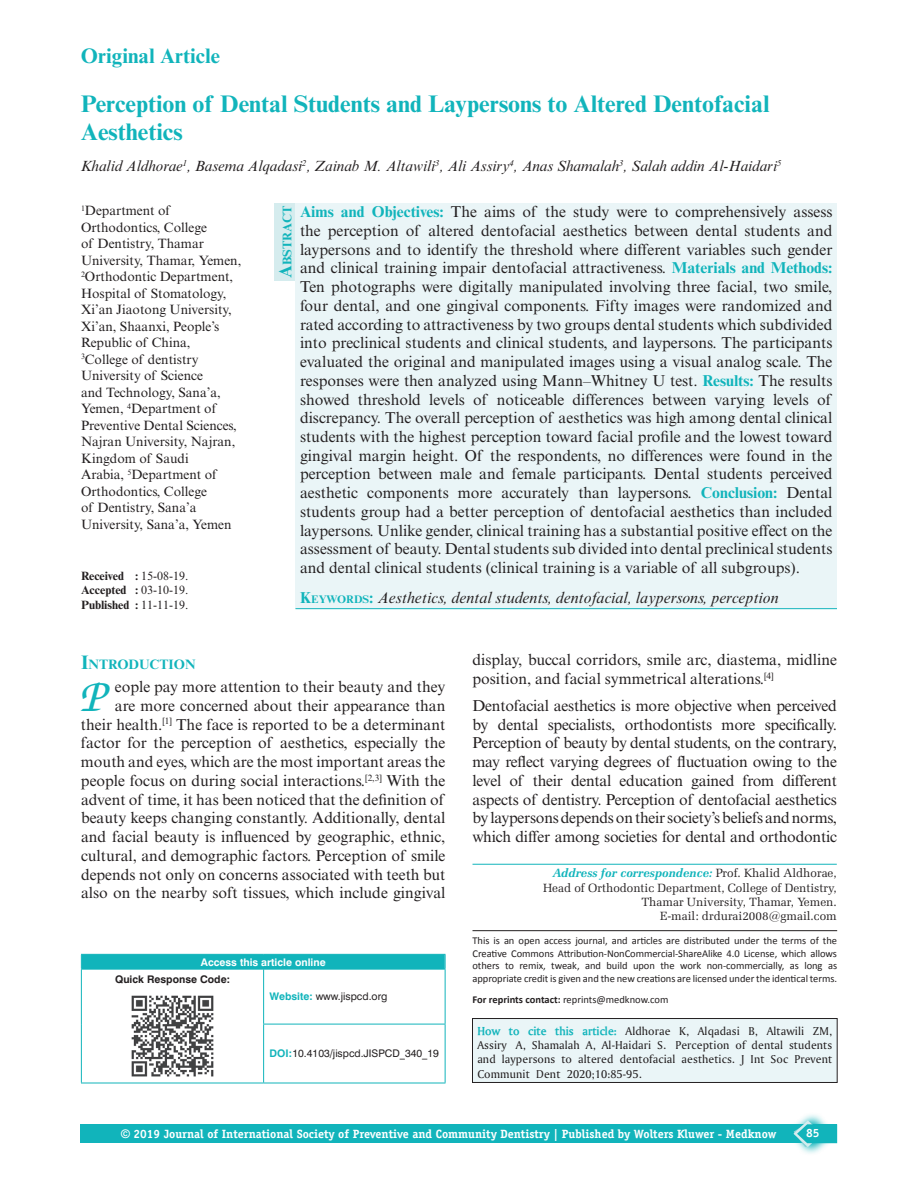
<style>
.page{position:relative;width:918px;height:1188px;background:#fff}
.page>*{position:absolute;margin:0;border:0;box-sizing:border-box;transform-origin:0 0}
.t1{font:italic 500 46.35px "Zapf Chancery IT Cby BT";color:#11b4bb}
.t2{font:700 24px/28.5px "Times New Roman MT Std";color:#11b4bb}
.t3{font:700 21px "Times New Roman MT Std";color:#11b4bb}
.t4{font:15.75px/18.8px "Times New Roman MT Std";color:#231f20;text-align:justify}
.t5{font:italic 15.75px "Times New Roman MT Std";color:#231f20}
.t6{font:italic 15px "Times New Roman MT Std";color:#231f20}
.t7{font:700 13.65px "Times New Roman MT Std";color:#11b4bb}
.t8{font:13.5px/16.5px "Times New Roman MT Std";color:#231f20}
.t9{font:700 12.6px "Times New Roman MT Std";color:#11b4bb}
.t10{font:12px/14.2px "Ameretto Normal";letter-spacing:.01em;color:#231f20;text-align:justify}
.t11{font:12px/14.2px "Zapf Elliptical 711 BT";color:#231f20;text-align:right}
.t12{font:700 12px "Officina Serif";color:#fff}
.t13{font:700 12px/14.7px "Times New Roman MT Std";color:#231f20;text-align:justify}
.t14{font:700 12px "Officina Serif Std";color:#fff}
.t15{font:10.5px/12.8px "Calibri";letter-spacing:-.005em;color:#231f20;text-align:justify}
.t16{font:10.5px "Swiss 721 BT";color:#231f20}
.t17{font:700 10.5px "Swiss 721 BT";color:#fff}
.t18{font:700 10.5px "Swiss 721 BT";color:#231f20}
.s1{font-weight:700;color:#11b4bb}
.s2{font-weight:700;font-style:normal;color:#11b4bb}
.s3{font-weight:700;font-style:normal;font-size:10.95px;color:#11b4bb}
.s4{font-size:18px}
.s5{font-weight:400}
.s6{font-size:19.5px}
.s7{font-weight:700;font-style:italic;color:#11b4bb}
.s8{font-weight:700}
.s9{font-family:"Ameretto";font-weight:700;color:#11b4bb}
.s10{font-family:"Arial MT Std"}
</style>
<div class="page">
<div style="left:81px;top:1124px;width:756px;height:19px;background:#11b4bb"></div>
<svg style="left:799px;top:1114px;width:25px;height:40px"></svg>
<svg style="left:793px;top:1120px;width:44px;height:27px"></svg>
<svg style="left:81px;top:955px;width:1px;height:14px"></svg>
<hr style="left:81px;top:954px;width:183px;height:1px;background:#11b4bb">
<hr style="left:264px;top:954px;width:182px;height:1px;background:#11b4bb">
<svg style="left:445px;top:955px;width:1px;height:14px"></svg>
<hr style="left:81px;top:969px;width:1px;height:55px;background:#11b4bb">
<hr style="left:81px;top:1024px;width:1px;height:59px;background:#11b4bb">
<hr style="left:81px;top:969px;width:183px;height:1px;background:#11b4bb">
<hr style="left:263px;top:969px;width:1px;height:55px;background:#11b4bb">
<hr style="left:264px;top:969px;width:182px;height:1px;background:#11b4bb">
<hr style="left:445px;top:969px;width:1px;height:55px;background:#11b4bb">
<hr style="left:81px;top:1083px;width:183px;height:1px;background:#11b4bb">
<hr style="left:263px;top:1024px;width:1px;height:59px;background:#11b4bb">
<hr style="left:263px;top:1024px;width:183px;height:1px;background:#11b4bb">
<hr style="left:445px;top:1024px;width:1px;height:59px;background:#11b4bb">
<hr style="left:264px;top:1083px;width:182px;height:1px;background:#11b4bb">
<div style="left:82px;top:954px;width:363px;height:15px;background:#11b4bb"></div>
<img style="left:131px;top:995px;width:83px;height:82px">
<hr style="left:472px;top:864px;width:365px;height:1px;background:#11b4bb">
<hr style="left:472px;top:930px;width:365px;height:1px;background:#231f20">
<div style="left:472px;top:1019px;width:365px;height:63px;background:#eaf5f7"></div>
<div style="left:472px;top:1018px;width:366px;height:65px;border:1px solid #231f20"></div>
<div style="left:296px;top:203px;width:541px;height:375px;background:#eaf5f7"></div>
<div style="left:296px;top:573px;width:541px;height:36px;background:#eaf5f7"></div>
<hr style="left:296px;top:608px;width:541px;height:1px;background:#11b4bb">
<div style="left:274px;top:203px;width:22px;height:78px;background:#d5ecee"></div>
<h3 class="t3" style="left:81px;top:43px;width:141px">Original Article</h3>
<h2 class="t2" style="left:81px;top:89px;width:690px">Perception of Dental Students and Laypersons to Altered Dentofacial<br>Aesthetics</h2>
<p class="t6" style="left:81px;top:157px;width:702px">Khalid Aldhorae<sup>1</sup>, Basema Alqadasi<sup>2</sup>, Zainab M. Altawili<sup>3</sup>, Ali Assiry<sup>4</sup>, Anas Shamalah<sup>3</sup>, Salah addin Al-Haidari<sup>5</sup></p>
<p class="t4" style="left:300px;top:202px;width:534px"><span class="s1">Aims and Objectives:</span> The aims of the study were to comprehensively assess the perception of altered dentofacial aesthetics between dental students and laypersons and to identify the threshold where different variables such gender and clinical training impair dentofacial attractiveness. <span class="s1">Materials and Methods:<br></span>Ten photographs were digitally manipulated involving three facial, two smile, four dental, and one gingival components. Fifty images were randomized and rated according to attractiveness by two groups dental students which subdivided into preclinical students and clinical students, and laypersons. The participants evaluated the original and manipulated images using a visual analog scale. The responses were then analyzed using Mann–Whitney U test. <span class="s1">Results:</span> The results showed threshold levels of noticeable differences between varying levels of discrepancy. The overall perception of aesthetics was high among dental clinical students with the highest perception toward facial profile and the lowest toward gingival margin height. Of the respondents, no differences were found in the perception between male and female participants. Dental students perceived aesthetic components more accurately than laypersons. <span class="s1">Conclusion:</span> Dental students group had a better perception of dentofacial aesthetics than included laypersons. Unlike gender, clinical training has a substantial positive effect on the assessment of beauty. Dental students sub divided into dental preclinical students and dental clinical students (clinical training is a variable of all subgroups).</p>
<p class="t5" style="left:300px;top:588px;width:480px"><span class="s2">K</span><span class="s3">EYWORDS</span><span class="s2">:</span> Aesthetics, dental students, dentofacial, laypersons, perception</p>
<p class="t8" style="left:81px;top:203px;width:162px"><sup>1</sup>Department of<br>Orthodontics, College<br>of Dentistry, Thamar<br>University, Thamar, Yemen,<br><sup>2</sup>Orthodontic Department,<br>Hospital of Stomatology,<br>Xi’an Jiaotong University,<br>Xi’an, Shaanxi, People’s<br>Republic of China,<br><sup>3</sup>College of dentistry<br>University of Science<br>and Technology, Sana’a,<br>Yemen, <sup>4</sup>Department of<br>Preventive Dental Sciences,<br>Najran University, Najran,<br>Kingdom of Saudi<br>Arabia, <sup>5</sup>Department of<br>Orthodontics, College<br>of Dentistry, Sana’a<br>University, Sana’a, Yemen</p>
<p class="t9" style="left:279px;top:278px;width:74px;rotate:-90deg"><span class="s4">A</span>BSTRACT</p>
<p class="t13" style="left:81px;top:568px;width:109px">Received : <span class="s5">15-08-19.<br></span>Accepted : <span class="s5">03-10-19.<br></span>Published : <span class="s5">11-11-19.</span></p>
<p class="t7" style="left:81px;top:656px;width:116px"><span class="s6">I</span>NTRODUCTION</p>
<h1 class="t1" style="left:81px;top:672px;width:30px">P</h1>
<p class="t4" style="left:81px;top:678px;width:366px;text-align:right">eople pay more attention to their beauty and they<br>are more concerned about their appearance than their health.<sup>[1]</sup> The face is reported to be a determinant factor for the perception of aesthetics, especially the mouth and eyes, which are the most important areas the people focus on during social interactions.<sup>[2,3]</sup> With the advent of time, it has been noticed that the definition of beauty keeps changing constantly. Additionally, dental and facial beauty is influenced by geographic, ethnic, cultural, and demographic factors. Perception of smile depends not only on concerns associated with teeth but also on the nearby soft tissues, which include gingival</p>
<p class="t17" style="left:201px;top:955px;width:126px">Access this article online</p>
<p class="t18" style="left:115px;top:972px;width:116px">Quick Response Code:</p>
<p class="t16" style="left:270px;top:990px;width:119px"><span class="s1">Website:</span> www.jispcd.org</p>
<p class="t16" style="left:270px;top:1047px;width:171px"><span class="s1">DOI:</span>10.4103/jispcd.JISPCD_340_19</p>
<p class="t4" style="left:473px;top:650px;width:366px">display, buccal corridors, smile arc, diastema, midline position, and facial symmetrical alterations.<sup>[4]</sup></p>
<p class="t4" style="left:472px;top:696px;width:366px">Dentofacial aesthetics is more objective when perceived by dental specialists, orthodontists more specifically.<br>Perception of beauty by dental students, on the contrary, may reflect varying degrees of fluctuation owing to the level of their dental education gained from different aspects of dentistry. Perception of dentofacial aesthetics by laypersons depends on their society’s beliefs and norms, which differ among societies for dental and orthodontic</p>
<p class="t11" style="left:543px;top:866px;width:295px"><span class="s7">Address for correspondence:</span> Prof. Khalid Aldhorae, Head of Orthodontic Department, College of Dentistry, Thamar University, Thamar, Yemen.<br>E-mail: drdurai2008@gmail.com</p>
<p class="t15" style="left:472px;top:933px;width:366px">This is an open access journal, and articles are distributed under the terms of the Creative Commons Attribution-NonCommercial-ShareAlike 4.0 License, which allows others to remix, tweak, and build upon the work non-commercially, as long as appropriate credit is given and the new creations are licensed under the identical terms.</p>
<p class="t15" style="left:472px;top:993px;width:198px"><span class="s8">For reprints contact:</span> reprints@medknow.com</p>
<p class="t10" style="left:477px;top:1024px;width:356px"><span class="s9">How to cite this article:</span> Aldhorae K, Alqadasi B, Altawili ZM, Assiry A, Shamalah A, Al-Haidari S. Perception of dental students and laypersons to altered dentofacial aesthetics. J Int Soc Prevent Communit Dent 2020;10:85-95.</p>
<p class="t12" style="left:121px;top:1126px;width:657px"><span class="s10">©</span> 2019 Journal of International Society of Preventive and Community Dentistry | Published by Wolters Kluwer ‑ Medknow</p>
<p class="t14" style="left:806px;top:1126px;width:15px">85</p>
</div>
